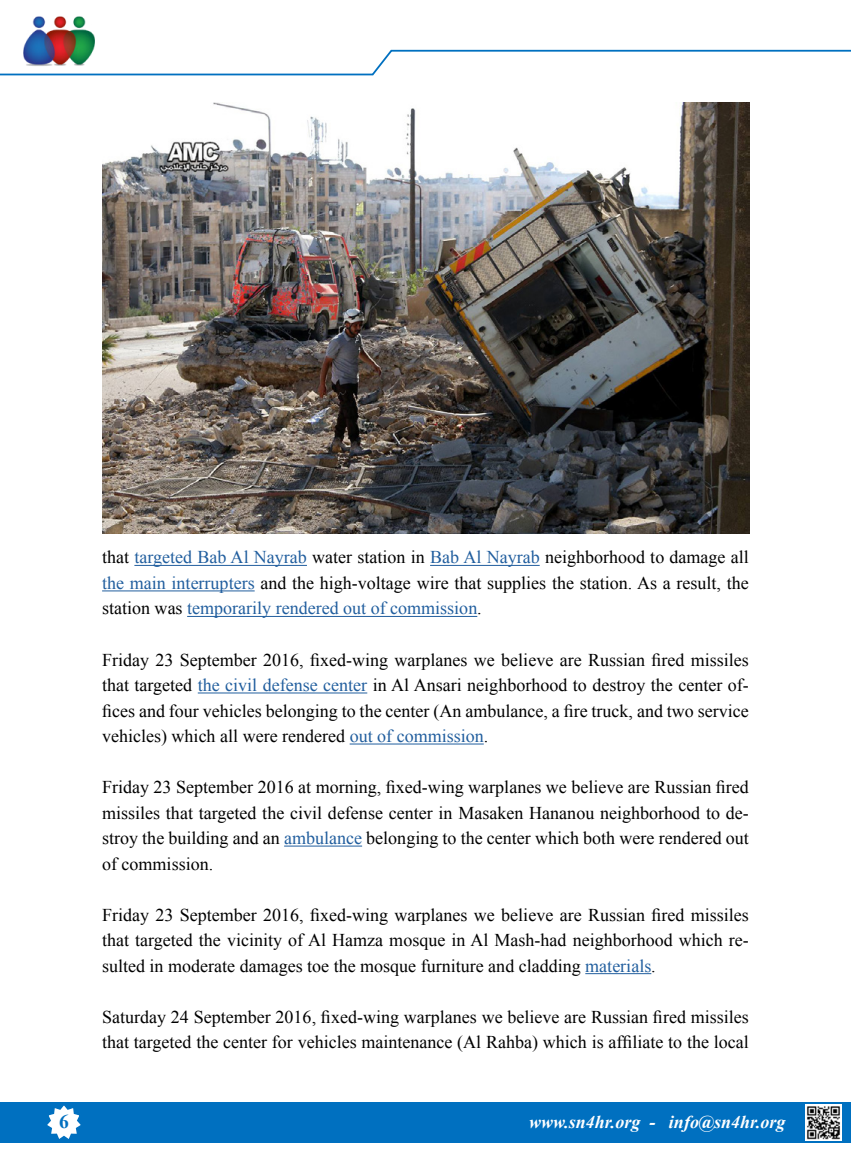
<style>
.page{position:relative;width:851px;height:1170px;background:#fff}
.page>*{position:absolute;margin:0;border:0;box-sizing:border-box;transform-origin:0 0}
.t1{font:700 19.5px "Times New Roman";color:#0070c0}
.t2{font:18px/25.5px "Times New Roman";color:#000;text-align:justify}
.t3{font:italic 700 18px "Times New Roman";color:#fff}
.s1{color:#215e9e}
</style>
<div class="page">
<img style="left:23px;top:16px;width:72px;height:33px">
<div style="left:0;top:1101px;width:850px;height:41px;background:#0070c0"></div>
<svg style="left:44px;top:1101px;width:40px;height:38px"></svg>
<svg style="left:0;top:49px;width:850px;height:27px"></svg>
<img style="left:805px;top:1104px;width:36px;height:36px">
<hr style="left:134px;top:565px;width:173px;height:1px;background:#215e9e">
<hr style="left:430px;top:565px;width:109px;height:1px;background:#215e9e">
<hr style="left:102px;top:590px;width:152px;height:1px;background:#215e9e">
<hr style="left:187px;top:616px;width:290px;height:1px;background:#215e9e">
<hr style="left:198px;top:692px;width:169px;height:1px;background:#215e9e">
<hr style="left:349px;top:743px;width:134px;height:1px;background:#215e9e">
<hr style="left:284px;top:845px;width:78px;height:1px;background:#215e9e">
<hr style="left:585px;top:973px;width:66px;height:1px;background:#215e9e">
<img style="left:103px;top:102px;width:646px;height:431px">
<p class="t1" style="left:59px;top:1107px;width:11px">6</p>
<p class="t2" style="left:102px;top:544px;width:648px">that <span class="s1">targeted Bab Al Nayrab</span> water station in <span class="s1">Bab Al Nayrab</span> neighborhood to damage all <span class="s1">the main interrupters</span> and the high-voltage wire that supplies the station. As a result, the station was <span class="s1">temporarily rendered out of commission</span>.</p>
<p class="t2" style="left:102px;top:646px;width:648px">Friday 23 September 2016, fixed-wing warplanes we believe are Russian fired missiles</p>
<p class="t2" style="left:102px;top:697px;width:648px">fices and four vehicles belonging to the center (An ambulance a, fire truck, and two service</p>
<p class="t2" style="left:102px;top:672px;width:648px">that targeted <span class="s1">the civil defense center</span> in Al Ansari neighborhood to destroy the center of-</p>
<p class="t2" style="left:102px;top:723px;width:387px">vehicles) which all were rendered <span class="s1">out of commission</span>.</p>
<p class="t2" style="left:102px;top:774px;width:648px">Friday 23 September 2016 at morning, fixed-wing warplanes we believe are Russian fired</p>
<p class="t2" style="left:102px;top:825px;width:648px">stroy the building and an <span class="s1">ambulance</span> belonging to the center which both were rendered out</p>
<p class="t2" style="left:102px;top:799px;width:648px">missiles that targeted the civil defense center in Masaken Hananou neighborhood to de-</p>
<p class="t2" style="left:102px;top:850px;width:113px">of commission.</p>
<p class="t2" style="left:102px;top:901px;width:648px">Friday 23 September 2016, fixed-wing warplanes we believe are Russian fired missiles</p>
<p class="t2" style="left:102px;top:952px;width:555px">sulted in moderate damages toe the mosque furniture and cladding <span class="s1">materials</span>.</p>
<p class="t2" style="left:102px;top:927px;width:648px">that targeted the vicinity of Al Hamza mosque in Al Mash-had neighborhood which re-</p>
<p class="t2" style="left:102px;top:1003px;width:648px">Saturday 24 September 2016, fixed-wing warplanes we believe are Russian fired missiles that targeted the center for vehicles maintenance (Al Rahba) which is affiliate to the local</p>
<p class="t3" style="left:529px;top:1108px;width:113px">www.sn4hr.org</p>
<p class="t3" style="left:649px;top:1108px;width:7px">-</p>
<p class="t3" style="left:669px;top:1108px;width:118px">info@sn4hr.org</p>
</div>
